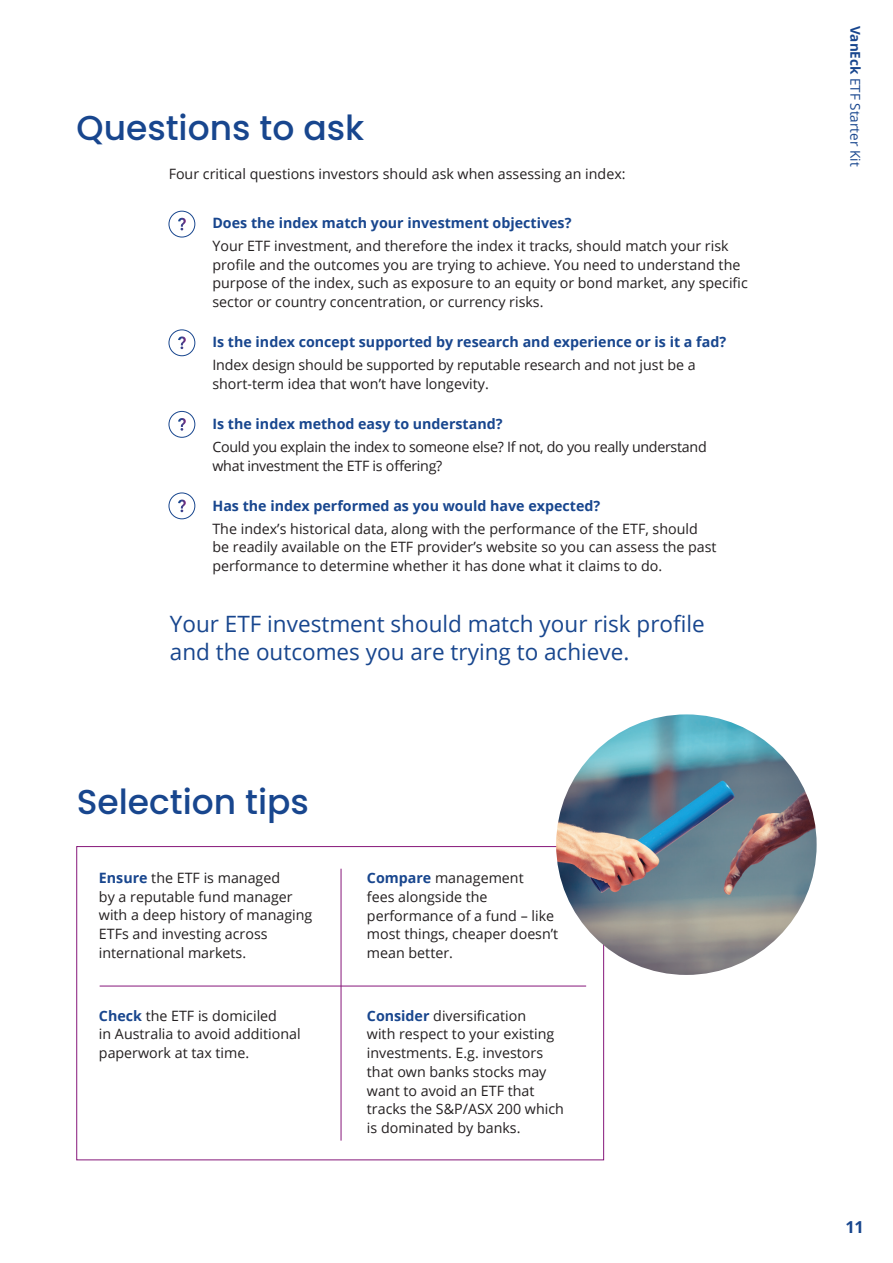
<style>
.page{position:relative;width:893px;height:1263px;background:#fff}
.page>*{position:absolute;margin:0;border:0;box-sizing:border-box;transform-origin:0 0}
.t1{font:500 34.5px "Poppins";color:#18468e}
.t2{font:22.5px/28.5px "Open Sans";color:#18468e}
.t3{font:700 16.5px "Open Sans";color:#18468e}
.t4{font:14.25px/18.8px "Open Sans";color:#231f20}
.t5{font:700 14.25px "Open Sans";color:#18468e}
.t6{font:14.25px/18.8px "Open Sans";letter-spacing:-.02em;color:#231f20}
.t7{font:13.5px "Open Sans";color:#18468e}
.s1{font-weight:700;color:#18468e}
.s2{font-weight:700}
</style>
<div class="page">
<div style="left:169px;top:211px;width:26px;height:26px;border:1px solid #18468e;border-radius:50%"></div>
<svg style="left:178px;top:218px;width:8px;height:12px"></svg>
<div style="left:169px;top:330px;width:26px;height:26px;border:1px solid #18468e;border-radius:50%"></div>
<svg style="left:178px;top:336px;width:8px;height:13px"></svg>
<div style="left:169px;top:411px;width:26px;height:27px;border:1px solid #18468e;border-radius:50%"></div>
<svg style="left:178px;top:418px;width:8px;height:13px"></svg>
<div style="left:169px;top:493px;width:26px;height:26px;border:1px solid #18468e;border-radius:50%"></div>
<svg style="left:178px;top:500px;width:8px;height:12px"></svg>
<div style="left:76px;top:846px;width:528px;height:314px;background:#fff;border:1px solid #86177a"></div>
<hr style="left:341px;top:869px;width:1px;height:271px;background:#86177a">
<hr style="left:100px;top:986px;width:486px;height:1px;background:#86177a">
<img style="left:556px;top:714px;width:261px;height:261px;border-radius:130px">
<h1 class="t1" style="left:77px;top:108px;width:289px">Questions to ask</h1>
<p class="t4" style="left:169px;top:164px;width:458px">Four critical questions investors should ask when assessing an index:</p>
<p class="t5" style="left:212px;top:213px;width:361px">Does the index match your investment objectives?</p>
<p class="t4" style="left:212px;top:236px;width:537px">Your ETF investment, and therefore the index it tracks, should match your risk profile and the outcomes you are trying to achieve. You need to understand the purpose of the index, such as exposure to an equity or bond market, any specific sector or country concentration, or currency risks.</p>
<p class="t5" style="left:212px;top:332px;width:515px">Is the index concept supported by research and experience or is it a fad?</p>
<p class="t4" style="left:212px;top:355px;width:485px">Index design should be supported by reputable research and not just be a short-term idea that won’t have longevity.</p>
<p class="t5" style="left:212px;top:414px;width:292px">Is the index method easy to understand?</p>
<p class="t6" style="left:212px;top:437px;width:496px">Could you explain the index to someone else? If not, do you really understand what investment the ETF is offering?</p>
<p class="t5" style="left:212px;top:495px;width:389px">Has the index performed as you would have expected?</p>
<p class="t4" style="left:212px;top:519px;width:506px">The index’s historical data, along with the performance of the ETF, should be readily available on the ETF provider’s website so you can assess the past performance to determine whether it has done what it claims to do.</p>
<h2 class="t2" style="left:170px;top:608px;width:536px">Your ETF investment should match your risk profile and the outcomes you are trying to achieve.</h2>
<h1 class="t1" style="left:77px;top:782px;width:234px">Selection tips</h1>
<p class="t4" style="left:99px;top:868px;width:215px"><span class="s1">Ensure</span> the ETF is managed<br>by a reputable fund manager with a deep history of managing<br>ETFs and investing across international markets.</p>
<p class="t4" style="left:99px;top:1006px;width:203px"><span class="s1">Check</span> the ETF is domiciled<br>in Australia to avoid additional paperwork at tax time.</p>
<p class="t4" style="left:367px;top:868px;width:193px"><span class="s1">Compare</span> management<br>fees alongside the performance of a fund – like most things, cheaper doesn’t mean better.</p>
<p class="t4" style="left:367px;top:1006px;width:198px"><span class="s1">Consider</span> diversification<br>with respect to your existing investments. E.g. investors that own banks stocks may want to avoid an ETF that tracks the S&amp;P/ASX 200 which is dominated by banks.</p>
<p class="t7" style="left:865px;top:26px;width:142px;rotate:90deg"><span class="s2">VanEck</span> ETF Starter Kit</p>
<p class="t3" style="left:845px;top:1215px;width:20px">11</p>
</div>
